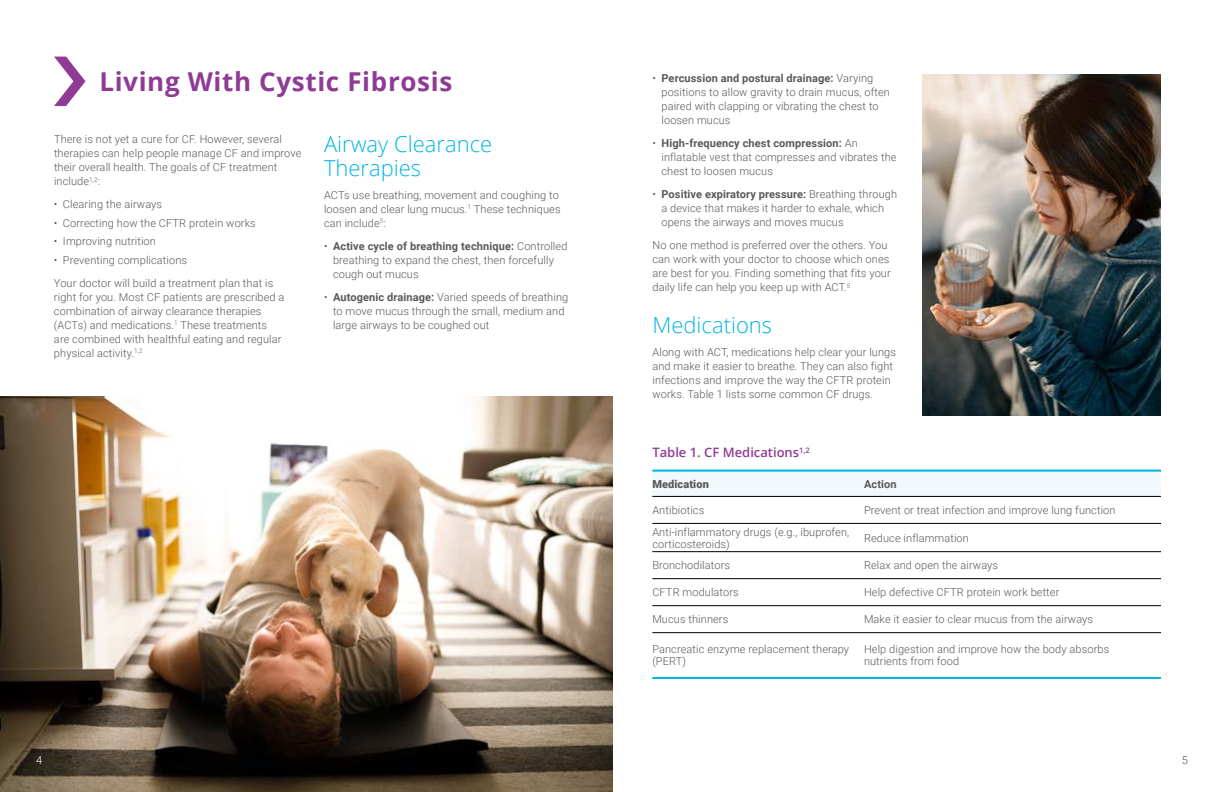
<style>
.page{position:relative;width:1224px;height:792px;background:#fff}
.page>*{position:absolute;margin:0;border:0;box-sizing:border-box;transform-origin:0 0}
.t1{font:700 26px "Open Sans";letter-spacing:.025em;color:#8f3b96}
.t2{font:300 22px/24px "Open Sans";color:#00b6de}
.t3{font:600 13px "Open Sans";color:#8f3b96}
.t4{font:300 11px/14px "Roboto";letter-spacing:.01em;color:#58595b}
.t5{font:900 11px "Roboto";letter-spacing:.01em;color:#58595b}
.t6{font:700 11px "Roboto";letter-spacing:.01em;color:#58595b}
.t7{font:300 11px "Roboto";color:#fff}
.s1{font-weight:700}
</style>
<div class="page">
<img style="left:0;top:396px;width:612px;height:396px">
<svg style="left:54px;top:57px;width:31px;height:49px"></svg>
<div style="left:652px;top:472px;width:509px;height:24px;background:#f1f9fc"></div>
<hr style="left:864px;top:496px;width:297px;height:1px;background:#000">
<hr style="left:864px;top:523px;width:297px;height:1px;background:#000">
<hr style="left:864px;top:551px;width:297px;height:1px;background:#000">
<hr style="left:864px;top:578px;width:297px;height:1px;background:#000">
<hr style="left:864px;top:605px;width:297px;height:1px;background:#000">
<hr style="left:864px;top:632px;width:297px;height:1px;background:#000">
<hr style="left:652px;top:496px;width:212px;height:1px;background:#000">
<hr style="left:652px;top:523px;width:212px;height:1px;background:#000">
<hr style="left:652px;top:551px;width:212px;height:1px;background:#000">
<hr style="left:652px;top:578px;width:212px;height:1px;background:#000">
<hr style="left:652px;top:605px;width:212px;height:1px;background:#000">
<hr style="left:652px;top:632px;width:212px;height:1px;background:#000">
<hr style="left:652px;top:470px;width:212px;height:2px;background:#00b6de">
<hr style="left:864px;top:470px;width:297px;height:2px;background:#00b6de">
<hr style="left:652px;top:677px;width:212px;height:2px;background:#00b6de">
<hr style="left:864px;top:677px;width:297px;height:2px;background:#00b6de">
<img style="left:922px;top:74px;width:239px;height:342px">
<h1 class="t1" style="left:99px;top:63px;width:354px">Living With Cystic Fibrosis</h1>
<p class="t4" style="left:54px;top:132px;width:249px">There is not yet a cure for CF. However, several therapies can help people manage CF and improve their overall health. The goals of CF treatment include<sup>1,2</sup>:</p>
<p class="t4" style="left:54px;top:197px;width:110px">• Clearing the airways</p>
<p class="t4" style="left:54px;top:215px;width:203px">• Correcting how the CFTR protein works</p>
<p class="t4" style="left:54px;top:234px;width:103px">• Improving nutrition</p>
<p class="t4" style="left:54px;top:248px;width:221px;line-height:23px">• Preventing complications<br>Your doctor will build a treatment plan that is</p>
<p class="t4" style="left:54px;top:289px;width:232px">right for you. Most CF patients are prescribed a combination of airway clearance therapies (ACTs) and medications.<sup>1</sup> These treatments are combined with healthful eating and regular physical activity.<sup>1,2</sup></p>
<h2 class="t2" style="left:324px;top:131px;width:170px">Airway Clearance<br>Therapies</h2>
<p class="t4" style="left:324px;top:188px;width:238px">ACTs use breathing, movement and coughing to loosen and clear lung mucus.<sup>1</sup> These techniques can include<sup>5</sup>:</p>
<p class="t4" style="left:333px;top:239px;width:236px;text-indent:-9px">• <span class="s1">Active cycle of breathing technique:</span> Controlled breathing to expand the chest, then forcefully cough out mucus</p>
<p class="t4" style="left:333px;top:290px;width:237px;text-indent:-9px">• <span class="s1">Autogenic drainage:</span> Varied speeds of breathing to move mucus through the small, medium and large airways to be coughed out</p>
<p class="t4" style="left:661px;top:71px;width:230px;text-indent:-9px">• <span class="s1">Percussion and postural drainage:</span> Varying positions to allow gravity to drain mucus, often paired with clapping or vibrating the chest to loosen mucus</p>
<p class="t4" style="left:661px;top:136px;width:237px;text-indent:-9px">• <span class="s1">High-frequency chest compression:</span> An inflatable vest that compresses and vibrates the chest to loosen mucus</p>
<p class="t4" style="left:661px;top:187px;width:237px;text-indent:-9px">• <span class="s1">Positive expiratory pressure:</span> Breathing through a device that makes it harder to exhale, which opens the airways and moves mucus</p>
<p class="t4" style="left:652px;top:238px;width:240px">No one method is preferred over the others. You can work with your doctor to choose which ones are best for you. Finding something that fits your daily life can help you keep up with ACT.<sup>5</sup></p>
<h2 class="t2" style="left:652px;top:313px;width:121px">Medications</h2>
<p class="t4" style="left:652px;top:345px;width:245px">Along with ACT, medications help clear your lungs and make it easier to breathe. They can also fight infections and improve the way the CFTR protein works. Table 1 lists some common CF drugs.</p>
<p class="t3" style="left:652px;top:443px;width:159px">Table 1. CF Medications<sup>1,2</sup></p>
<p class="t5" style="left:652px;top:476px;width:58px">Medication</p>
<p class="t6" style="left:864px;top:476px;width:34px">Action</p>
<p class="t4" style="left:652px;top:503px;width:53px">Antibiotics</p>
<p class="t4" style="left:864px;top:503px;width:253px">Prevent or treat infection and improve lung function</p>
<p class="t4" style="left:652px;top:525px;width:198px;line-height:12px">Anti-inflammatory drugs (e.g., ibuprofen, corticosteroids)</p>
<p class="t4" style="left:864px;top:530px;width:106px">Reduce inflammation</p>
<p class="t4" style="left:652px;top:558px;width:79px">Bronchodilators</p>
<p class="t4" style="left:864px;top:558px;width:136px">Relax and open the airways</p>
<p class="t4" style="left:652px;top:585px;width:88px">CFTR modulators</p>
<p class="t4" style="left:864px;top:585px;width:197px">Help defective CFTR protein work better</p>
<p class="t4" style="left:652px;top:612px;width:77px">Mucus thinners</p>
<p class="t4" style="left:864px;top:612px;width:231px">Make it easier to clear mucus from the airways</p>
<p class="t4" style="left:652px;top:643px;width:198px;line-height:12px">Pancreatic enzyme replacement therapy (PERT)</p>
<p class="t4" style="left:864px;top:643px;width:247px;line-height:12px">Help digestion and improve how the body absorbs nutrients from food</p>
<p class="t7" style="left:36px;top:753px;width:8px">4</p>
<p class="t4" style="left:1182px;top:753px;width:8px">5</p>
</div>
